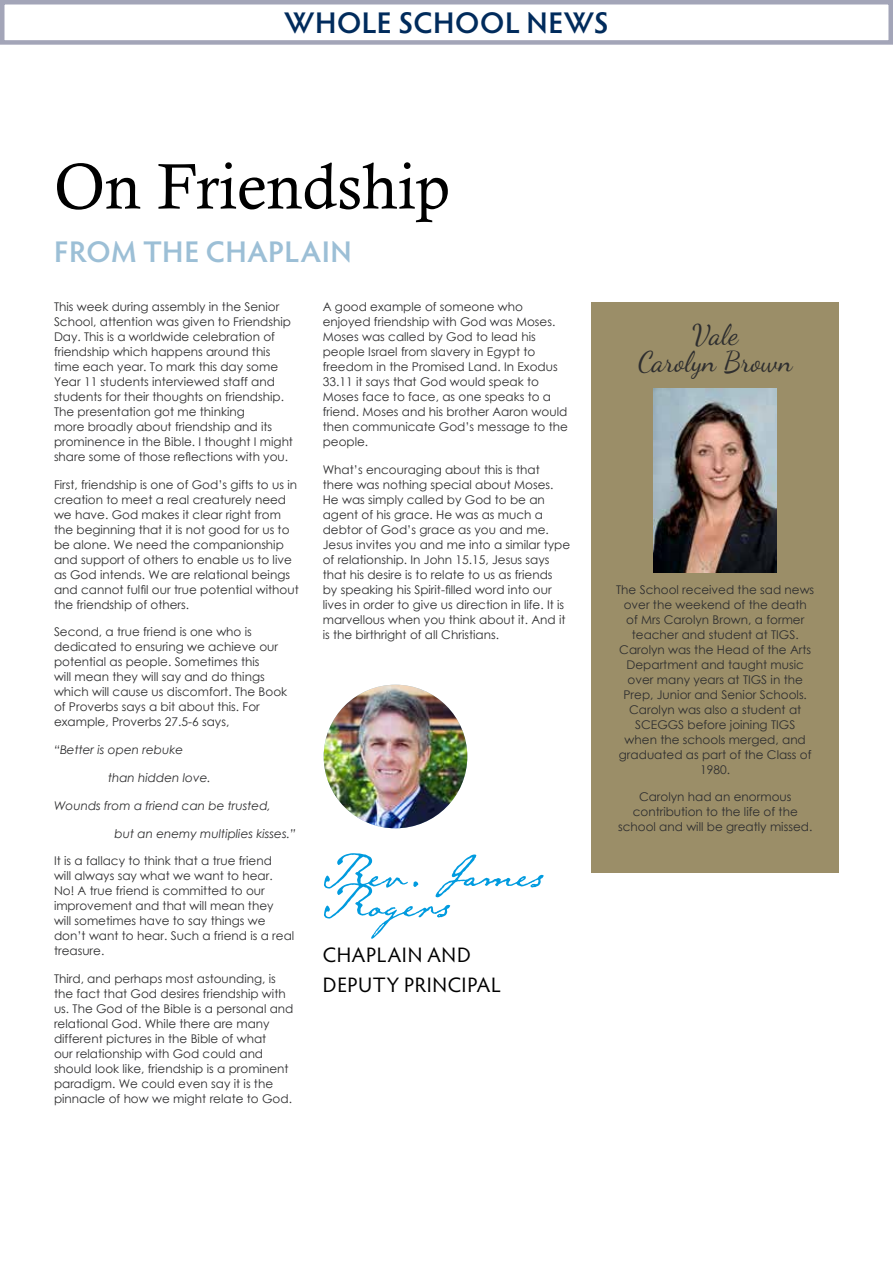
<style>
.page{position:relative;width:893px;height:1263px;background:#fff}
.page>*{position:absolute;margin:0;border:0;box-sizing:border-box;transform-origin:0 0}
.t1{font:64.5px "Calisto";color:#000}
.t2{font:60px "Emily Austin";color:#009bdf}
.t3{font:600 30px "Hypatia Sans Pro";letter-spacing:.02em;color:#002b5c}
.t4{font:600 30px "Hypatia Sans Pro";letter-spacing:.015em;color:#9cbfd6}
.t5{font:28.5px/27.8px "Dancing Script";color:#2e2e2f;text-align:center}
.t6{font:21px/30px "Hypatia Sans Pro";letter-spacing:.03em;color:#000}
.t7{font:12px/15px "Century Gothic";color:#2e2e2f}
.t8{font:italic 12px "Century Gothic";color:#2e2e2f}
</style>
<div class="page">
<img style="left:324px;top:685px;width:143px;height:143px;border-radius:72px">
<div style="left:591px;top:302px;width:248px;height:571px;background:#9b8e68"></div>
<img style="left:654px;top:388px;width:123px;height:184px">
<div style="left:0;top:0;width:893px;height:45px;border:4px solid #a3a5b8"></div>
<h3 class="t3" style="left:284px;top:2px;width:326px">WHOLE SCHOOL NEWS</h3>
<h1 class="t1" style="left:54px;top:149px;width:397px">On Friendship</h1>
<h3 class="t4" style="left:54px;top:230px;width:299px">FROM THE CHAPLAIN</h3>
<p class="t7" style="left:54px;top:299px;width:241px">This week during assembly in the Senior School, attention was given to Friendship Day. This is a worldwide celebration of friendship which happens around this time each year. To mark this day some Year 11 students interviewed staff and students for their thoughts on friendship.<br>The presentation got me thinking<br>more broadly about friendship and its prominence in the Bible. I thought I might share some of those reflections with you.</p>
<p class="t7" style="left:54px;top:477px;width:246px">First, friendship is one of God’s gifts to us in creation to meet a real creaturely need we have. God makes it clear right from the beginning that it is not good for us to be alone. We need the companionship and support of others to enable us to live as God intends. We are relational beings and cannot fulfil our true potential without the friendship of others.</p>
<p class="t7" style="left:54px;top:624px;width:235px">Second, a true friend is one who is dedicated to ensuring we achieve our potential as people. Sometimes this<br>will mean they will say and do things which will cause us discomfort. The Book of Proverbs says a bit about this. For example, Proverbs 27.5-6 says,</p>
<p class="t8" style="left:54px;top:741px;width:131px">“Better is open rebuke</p>
<p class="t8" style="left:108px;top:769px;width:104px">than hidden love.</p>
<p class="t8" style="left:54px;top:797px;width:218px">Wounds from a friend can be trusted,</p>
<p class="t8" style="left:115px;top:825px;width:183px">but an enemy multiplies kisses.”</p>
<p class="t7" style="left:54px;top:853px;width:242px">It is a fallacy to think that a true friend<br>will always say what we want to hear.<br>No! A true friend is committed to our improvement and that will mean they<br>will sometimes have to say things we don’t want to hear. Such a friend is a real treasure.</p>
<p class="t7" style="left:54px;top:971px;width:241px">Third, and perhaps most astounding, is the fact that God desires friendship with us. The God of the Bible is a personal and relational God. While there are many different pictures in the Bible of what<br>our relationship with God could and should look like, friendship is a prominent paradigm. We could even say it is the pinnacle of how we might relate to God.</p>
<p class="t7" style="left:323px;top:299px;width:247px">A good example of someone who enjoyed friendship with God was Moses.<br>Moses was called by God to lead his people Israel from slavery in Egypt to freedom in the Promised Land. In Exodus 33.11 it says that God would speak to Moses face to face, as one speaks to a friend. Moses and his brother Aaron would then communicate God’s message to the people.</p>
<p class="t7" style="left:323px;top:462px;width:249px">What’s encouraging about this is that there was nothing special about Moses.<br>He was simply called by God to be an agent of his grace. He was as much a debtor of God’s grace as you and me.<br>Jesus invites you and me into a similar type of relationship. In John 15.15, Jesus says that his desire is to relate to us as friends<br>by speaking his Spirit-filled word into our lives in order to give us direction in life. It is marvellous when you think about it. And it is the birthright of all Christians.</p>
<h2 class="t2" style="left:323px;top:829px;width:223px">Rev. James</h2>
<h2 class="t2" style="left:323px;top:859px;width:129px">Rogers</h2>
<h3 class="t6" style="left:323px;top:939px;width:179px">CHAPLAIN AND<br>DEPUTY PRINCIPAL</h3>
<h3 class="t5" style="left:638px;top:321px;width:156px">Vale<br>Carolyn Brown</h3>
<p class="t7" style="left:616px;top:581px;width:200px;text-align:center">The School received the sad news over the weekend of the death<br>of Mrs Carolyn Brown, a former teacher and student at TIGS.<br>Carolyn was the Head of the Arts<br>Department and taught music over many years at TIGS in the<br>Prep, Junior and Senior Schools.<br>Carolyn was also a student at<br>SCEGGS before joining TIGS<br>when the schools merged, and graduated as part of the Class of<br>1980.</p>
<p class="t7" style="left:618px;top:789px;width:196px;text-align:center">Carolyn had an enormous contribution to the life of the school and will be greatly missed.</p>
</div>
